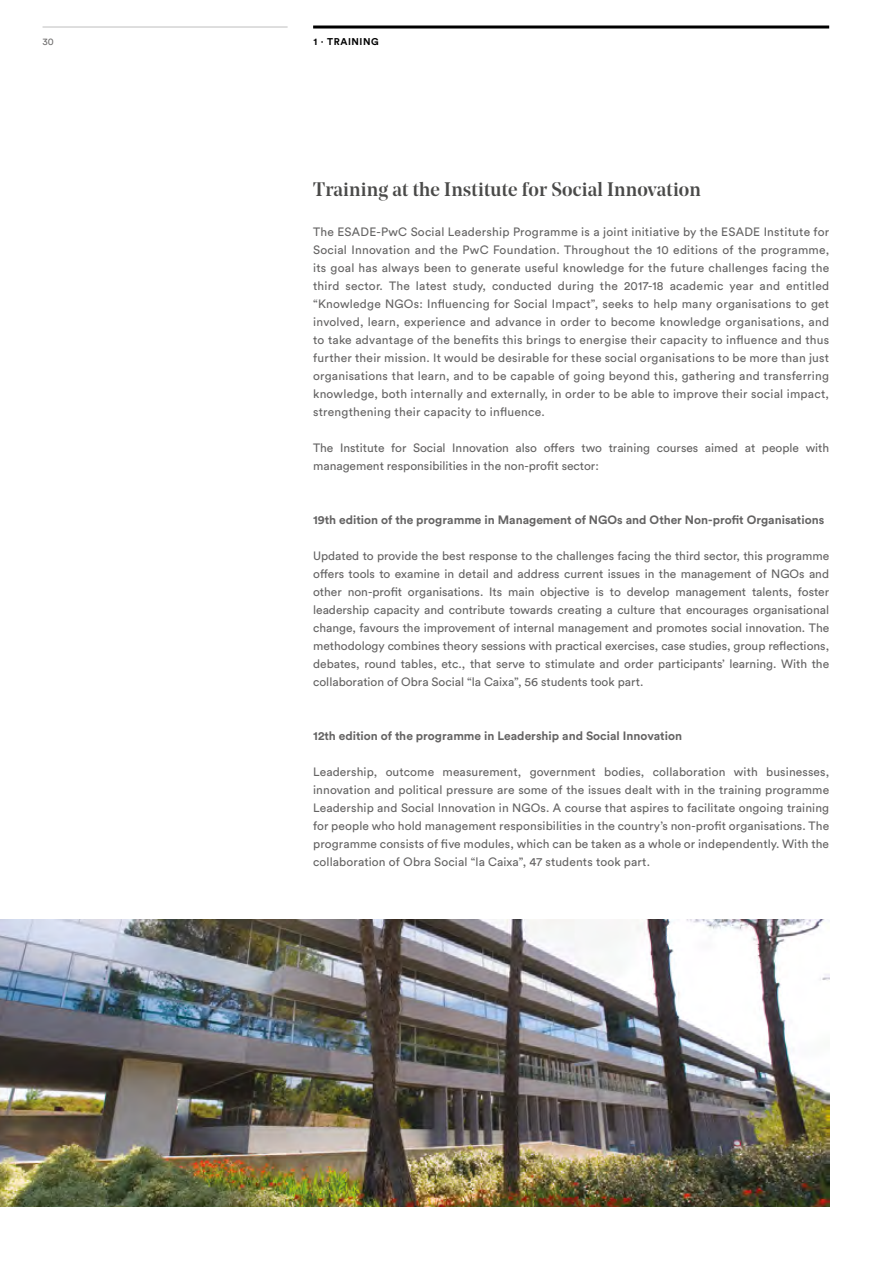
<style>
.page{position:relative;width:893px;height:1263px;background:#fff}
.page>*{position:absolute;margin:0;border:0;box-sizing:border-box;transform-origin:0 0}
.t1{font:500 19.5px "Noe Display";letter-spacing:.01em;color:#4a4a49}
.t2{font:12px/18px "Circular Std";color:#646363;text-align:justify}
.t3{font:700 12px "Circular Std";color:#646363}
.t4{font:700 9.75px "Circular Std";letter-spacing:.06em;color:#000}
.t5{font:9.75px "Circular Std";color:#706f6f}
</style>
<div class="page">
<hr style="left:313px;top:26px;width:516px;height:3px;background:#000">
<hr style="left:43px;top:26px;width:245px;height:2px;background:#c6c6c6">
<img style="left:0;top:920px;width:829px;height:287px">
<p class="t5" style="left:43px;top:36px;width:13px">30</p>
<p class="t4" style="left:314px;top:35px;width:67px">1 · TRAINING</p>
<h1 class="t1" style="left:313px;top:177px;width:389px">Training at the Institute for Social Innovation</h1>
<p class="t2" style="left:313px;top:222px;width:518px">The ESADE-PwC Social Leadership Programme is a joint initiative by the ESADE Institute for Social Innovation and the PwC Foundation. Throughout the 10 editions of the programme, its goal has always been to generate useful knowledge for the future challenges facing the third sector. The latest study, conducted during the 2017-18 academic year and entitled “Knowledge NGOs: Influencing for Social Impact”, seeks to help many organisations to get involved, learn, experience and advance in order to become knowledge organisations, and to take advantage of the benefits this brings to energise their capacity to influence and thus further their mission. It would be desirable for these social organisations to be more than just organisations that learn, and to be capable of going beyond this, gathering and transferring knowledge, both internally and externally, in order to be able to improve their social impact, strengthening their capacity to influence.</p>
<p class="t2" style="left:313px;top:438px;width:518px">The Institute for Social Innovation also offers two training courses aimed at people with management responsibilities in the non-profit sector:</p>
<p class="t3" style="left:313px;top:512px;width:513px">19th edition of the programme in Management of NGOs and Other Non-profit Organisations</p>
<p class="t2" style="left:313px;top:546px;width:518px">Updated to provide the best response to the challenges facing the third sector, this programme offers tools to examine in detail and address current issues in the management of NGOs and other non-profit organisations. Its main objective is to develop management talents, foster leadership capacity and contribute towards creating a culture that encourages organisational change, favours the improvement of internal management and promotes social innovation. The methodology combines theory sessions with practical exercises, case studies, group reflections, debates, round tables, etc., that serve to stimulate and order participants’ learning. With the collaboration of Obra Social “la Caixa”, 56 students took part.</p>
<p class="t3" style="left:313px;top:728px;width:370px">12th edition of the programme in Leadership and Social Innovation</p>
<p class="t2" style="left:313px;top:762px;width:518px">Leadership, outcome measurement, government bodies, collaboration with businesses, innovation and political pressure are some of the issues dealt with in the training programme Leadership and Social Innovation in NGOs. A course that aspires to facilitate ongoing training for people who hold management responsibilities in the country’s non-profit organisations. The programme consists of five modules, which can be taken as a whole or independently. With the collaboration of Obra Social “la Caixa”, 47 students took part.</p>
</div>
